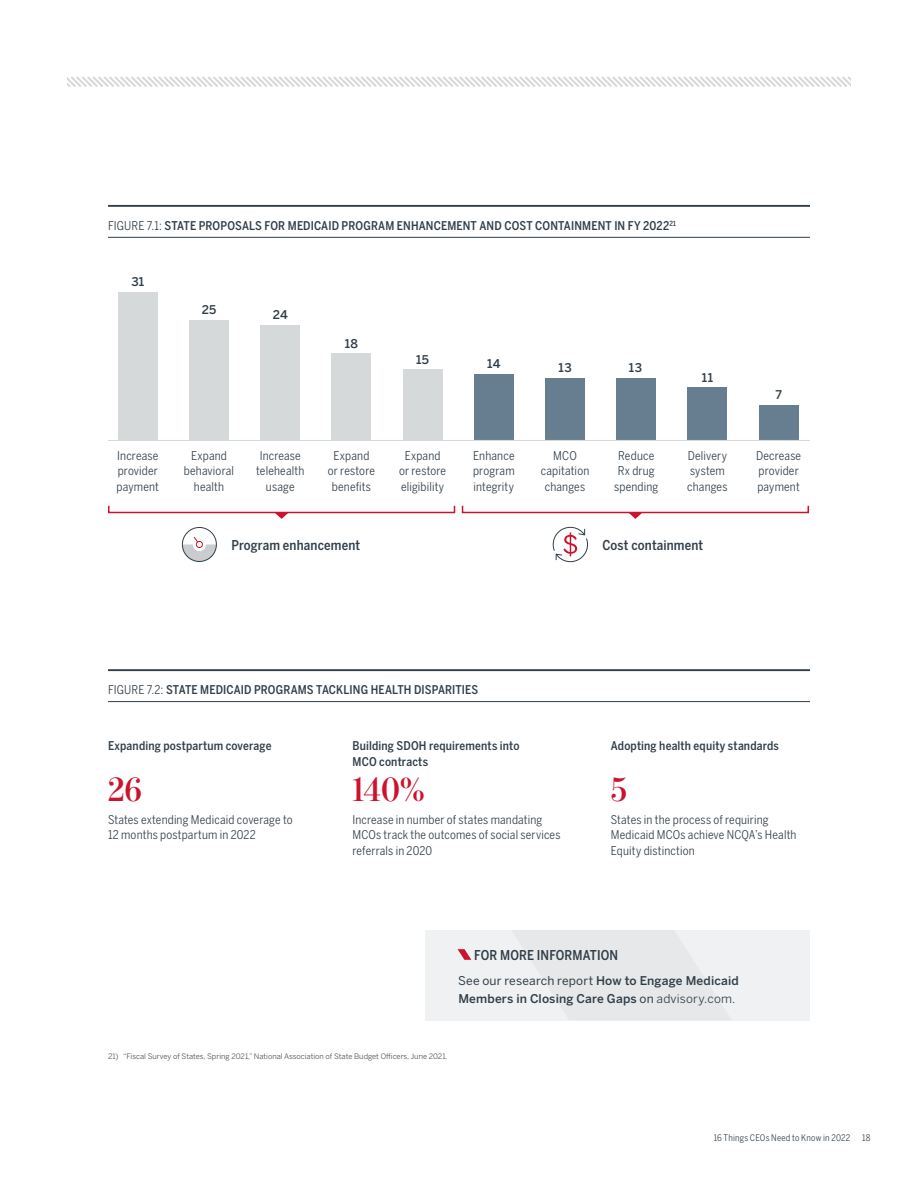
<style>
.page{position:relative;width:918px;height:1188px;background:#fff}
.page>*{position:absolute;margin:0;border:0;box-sizing:border-box;transform-origin:0 0}
.t1{font:600 36px "Benton Mod Disp";color:#cd122d}
.t2{font:500 13.5px "Benton Sans Condensed";letter-spacing:.01em;color:#303e49}
.t3{font:12px/15.6px "Benton Sans Condensed";letter-spacing:.015em;color:#303e49;text-align:center}
.t4{font:500 12px/15.6px "Benton Sans Condensed";letter-spacing:.015em;color:#303e49}
.t5{font:500 12px/18px "Benton Sans";letter-spacing:.015em;color:#303e49}
.t6{font:9px "Benton Sans Condensed";letter-spacing:.025em;color:#303e49}
.t7{font:7.5px "Benton Sans";color:#485159}
.s1{font-weight:400}
</style>
<div class="page">
<svg style="left:68px;top:76px;width:782px;height:11px"></svg>
<hr style="left:108px;top:205px;width:702px;height:2px;background:#303e49">
<hr style="left:108px;top:237px;width:702px;height:1px;background:#303e49">
<hr style="left:108px;top:669px;width:702px;height:2px;background:#303e49">
<hr style="left:108px;top:701px;width:702px;height:1px;background:#303e49">
<div style="left:118px;top:293px;width:40px;height:148px;background:#d6d9da"></div>
<div style="left:189px;top:320px;width:40px;height:121px;background:#d6d9da"></div>
<div style="left:260px;top:325px;width:40px;height:116px;background:#d6d9da"></div>
<div style="left:331px;top:354px;width:40px;height:87px;background:#d6d9da"></div>
<div style="left:403px;top:370px;width:40px;height:71px;background:#d6d9da"></div>
<div style="left:474px;top:374px;width:40px;height:67px;background:#667e90"></div>
<div style="left:545px;top:379px;width:40px;height:62px;background:#667e90"></div>
<div style="left:616px;top:379px;width:40px;height:62px;background:#667e90"></div>
<div style="left:687px;top:388px;width:40px;height:53px;background:#667e90"></div>
<div style="left:759px;top:405px;width:40px;height:35px;background:#667e90"></div>
<div style="left:108px;top:505px;width:347px;height:8px;border:2px solid #cd122d"></div>
<svg style="left:275px;top:513px;width:13px;height:6px"></svg>
<div style="left:462px;top:505px;width:347px;height:8px;border:2px solid #cd122d"></div>
<svg style="left:629px;top:513px;width:13px;height:6px"></svg>
<div style="left:182px;top:527px;width:35px;height:35px;border:1px solid #303e49;border-radius:50%"></div>
<svg style="left:182px;top:536px;width:34px;height:25px"></svg>
<svg style="left:553px;top:527px;width:35px;height:35px"></svg>
<hr style="left:108px;top:440px;width:702px;height:1px;background:#d6d9da">
<div style="left:426px;top:930px;width:384px;height:90px;background:#eff1f2"></div>
<svg style="left:458px;top:949px;width:13px;height:11px"></svg>
<p class="t4" style="left:108px;top:218px;width:570px"><span class="s1">FIGURE 7.1:</span> STATE PROPOSALS FOR MEDICAID PROGRAM ENHANCEMENT AND COST CONTAINMENT IN FY 2022<sup>21</sup></p>
<p class="t5" style="left:131px;top:273px;width:14px">31</p>
<p class="t5" style="left:202px;top:301px;width:16px">25</p>
<p class="t5" style="left:273px;top:306px;width:17px">24</p>
<p class="t5" style="left:345px;top:334px;width:15px">18</p>
<p class="t5" style="left:416px;top:350px;width:15px">15</p>
<p class="t5" style="left:487px;top:355px;width:15px">14</p>
<p class="t5" style="left:558px;top:359px;width:15px">13</p>
<p class="t5" style="left:629px;top:359px;width:15px">13</p>
<p class="t5" style="left:702px;top:368px;width:13px">11</p>
<p class="t5" style="left:775px;top:386px;width:8px">7</p>
<p class="t3" style="left:117px;top:447px;width:44px;text-align:justify">Increase provider payment</p>
<p class="t3" style="left:328px;top:447px;width:49px">Expand or restore benefits</p>
<p class="t3" style="left:399px;top:447px;width:49px">Expand or restore eligibility</p>
<p class="t3" style="left:473px;top:447px;width:43px;text-align:justify">Enhance program integrity</p>
<p class="t3" style="left:541px;top:447px;width:50px">MCO capitation changes</p>
<p class="t3" style="left:614px;top:447px;width:46px">Reduce<br>Rx drug spending</p>
<p class="t3" style="left:687px;top:447px;width:42px;text-align:left">Delivery system changes</p>
<p class="t3" style="left:756px;top:447px;width:47px;text-align:left">Decrease provider payment</p>
<p class="t3" style="left:184px;top:447px;width:52px">Expand behavioral health</p>
<p class="t3" style="left:256px;top:447px;width:50px">Increase telehealth usage</p>
<p class="t2" style="left:231px;top:537px;width:130px">Program enhancement</p>
<p class="t2" style="left:602px;top:537px;width:102px">Cost containment</p>
<p class="t4" style="left:108px;top:682px;width:372px"><span class="s1">FIGURE 7.2:</span> STATE MEDICAID PROGRAMS TACKLING HEALTH DISPARITIES</p>
<p class="t4" style="left:108px;top:738px;width:165px">Expanding postpartum coverage</p>
<p class="t4" style="left:352px;top:738px;width:169px">Building SDOH requirements into<br>MCO contracts</p>
<p class="t4" style="left:611px;top:738px;width:170px">Adopting health equity standards</p>
<h1 class="t1" style="left:108px;top:769px;width:35px">26</h1>
<p class="t3" style="left:108px;top:812px;width:186px;text-align:left">States extending Medicaid coverage to<br>12 months postpartum in 2022</p>
<h1 class="t1" style="left:352px;top:769px;width:73px">140%</h1>
<p class="t3" style="left:352px;top:812px;width:210px;text-align:left">Increase in number of states mandating<br>MCOs track the outcomes of social services referrals in 2020</p>
<h1 class="t1" style="left:611px;top:769px;width:18px">5</h1>
<p class="t3" style="left:611px;top:812px;width:187px;text-align:left">States in the process of requiring<br>Medicaid MCOs achieve NCQA’s Health<br>Equity distinction</p>
<p class="t2" style="left:474px;top:947px;width:145px">FOR MORE INFORMATION</p>
<p class="t5" style="left:458px;top:971px;width:282px"><span class="s1">See our research report</span> How to Engage Medicaid<br>Members in Closing Care Gaps <span class="s1">on</span> <span class="s1">advisory.com.</span></p>
<p class="t7" style="left:108px;top:1052px;width:341px">21) “Fiscal Survey of States, Spring 2021,” National Association of State Budget Officers, June 2021.</p>
<p class="t6" style="left:714px;top:1132px;width:138px">16 Things CEOs Need to Know in 2022</p>
<p class="t6" style="left:862px;top:1132px;width:10px">18</p>
</div>
